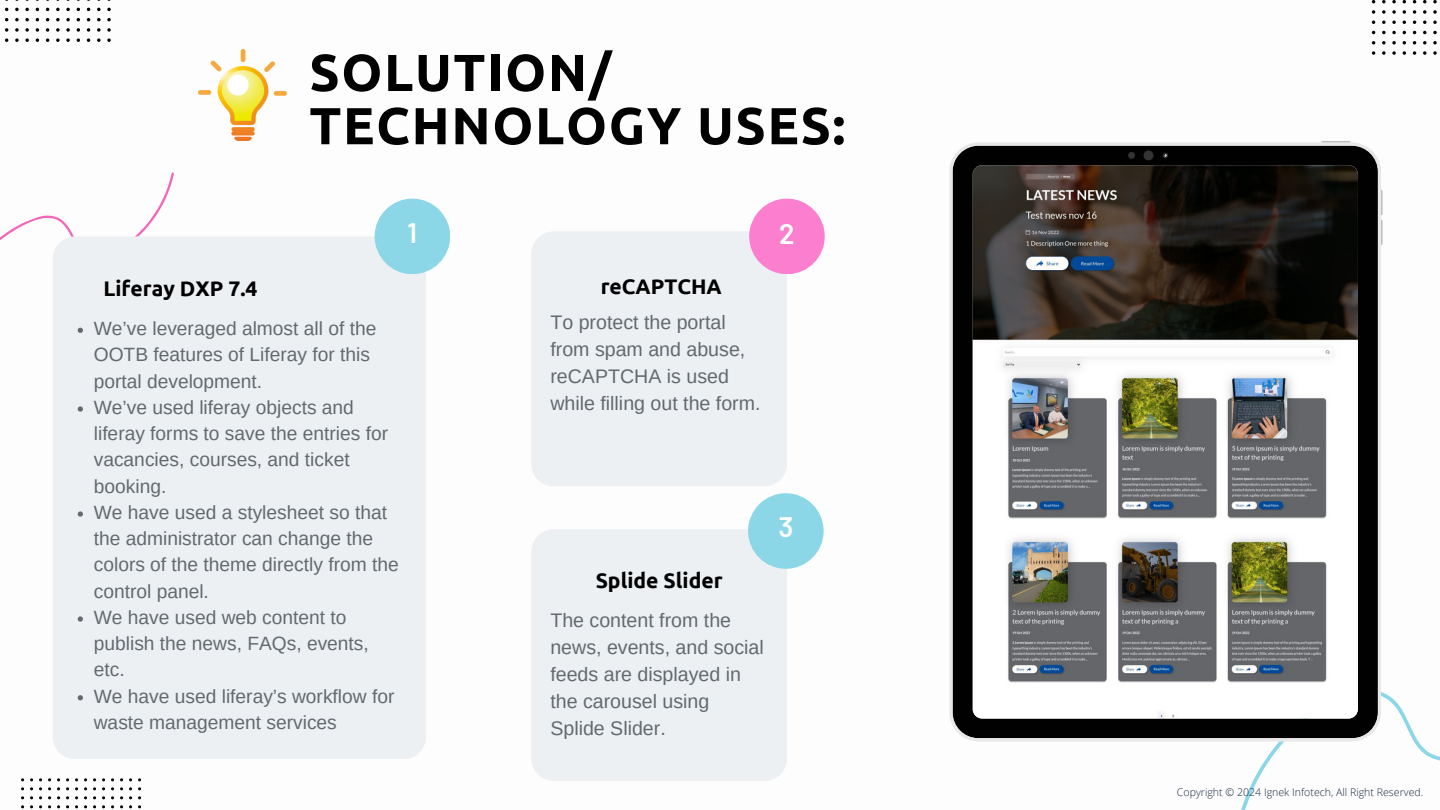
<style>
.page{position:relative;width:1440px;height:810px;background:#fff}
.page>*{position:absolute;margin:0;border:0;box-sizing:border-box;transform-origin:0 0}
.t1{font:700 52px "Ubuntu";letter-spacing:.03em;color:#000}
.t2{font:600 28.2px "Barlow";color:#fff}
.t3{font:700 21.1px "Ubuntu";color:#000}
.t4{font:19.6px/27px "Arimo";color:#63696f}
.t5{font:19.2px/26.2px "Arimo";color:#63696f}
.t6{font:300 10.6px "Open Sans";color:#142740}
</style>
<div class="page">
<div style="left:531px;top:231px;width:256px;height:255px;background:#ecf0f3;border-radius:23px"></div>
<div style="left:531px;top:529px;width:256px;height:252px;background:#ecf0f3;border-radius:23px"></div>
<div style="left:748px;top:493px;width:76px;height:76px;background:#8cd7e7;border-radius:50%"></div>
<div style="left:749px;top:199px;width:76px;height:75px;background:#fc7ecf;border-radius:50%"></div>
<svg style="left:0;top:172px;width:174px;height:82px"></svg>
<svg style="left:5px;top:28px;width:3px;height:4px"></svg>
<svg style="left:5px;top:38px;width:3px;height:4px"></svg>
<svg style="left:15px;top:8px;width:4px;height:3px"></svg>
<svg style="left:15px;top:18px;width:4px;height:3px"></svg>
<svg style="left:15px;top:28px;width:4px;height:4px"></svg>
<svg style="left:15px;top:38px;width:4px;height:4px"></svg>
<svg style="left:25px;top:8px;width:4px;height:3px"></svg>
<svg style="left:25px;top:18px;width:4px;height:3px"></svg>
<svg style="left:25px;top:28px;width:4px;height:4px"></svg>
<svg style="left:25px;top:38px;width:4px;height:4px"></svg>
<svg style="left:36px;top:28px;width:3px;height:4px"></svg>
<svg style="left:36px;top:38px;width:3px;height:4px"></svg>
<svg style="left:46px;top:28px;width:3px;height:4px"></svg>
<svg style="left:46px;top:38px;width:3px;height:4px"></svg>
<svg style="left:56px;top:8px;width:4px;height:3px"></svg>
<svg style="left:56px;top:18px;width:4px;height:3px"></svg>
<svg style="left:56px;top:28px;width:4px;height:4px"></svg>
<svg style="left:56px;top:38px;width:4px;height:4px"></svg>
<svg style="left:66px;top:8px;width:4px;height:3px"></svg>
<svg style="left:66px;top:18px;width:4px;height:3px"></svg>
<svg style="left:66px;top:28px;width:4px;height:4px"></svg>
<svg style="left:66px;top:38px;width:4px;height:4px"></svg>
<svg style="left:77px;top:28px;width:3px;height:4px"></svg>
<svg style="left:77px;top:38px;width:3px;height:4px"></svg>
<svg style="left:87px;top:28px;width:3px;height:4px"></svg>
<svg style="left:87px;top:38px;width:3px;height:4px"></svg>
<svg style="left:97px;top:8px;width:4px;height:3px"></svg>
<svg style="left:97px;top:18px;width:4px;height:3px"></svg>
<svg style="left:97px;top:28px;width:4px;height:4px"></svg>
<svg style="left:97px;top:38px;width:4px;height:4px"></svg>
<svg style="left:107px;top:8px;width:4px;height:3px"></svg>
<svg style="left:107px;top:18px;width:4px;height:3px"></svg>
<svg style="left:107px;top:28px;width:4px;height:4px"></svg>
<svg style="left:107px;top:38px;width:4px;height:4px"></svg>
<svg style="left:1241px;top:692px;width:199px;height:118px"></svg>
<svg style="left:1372px;top:10px;width:3px;height:4px"></svg>
<svg style="left:1372px;top:51px;width:3px;height:4px"></svg>
<svg style="left:1382px;top:0;width:4px;height:3px"></svg>
<svg style="left:1382px;top:10px;width:4px;height:4px"></svg>
<svg style="left:1382px;top:21px;width:4px;height:3px"></svg>
<svg style="left:1382px;top:31px;width:4px;height:3px"></svg>
<svg style="left:1382px;top:41px;width:4px;height:3px"></svg>
<svg style="left:1382px;top:51px;width:4px;height:4px"></svg>
<svg style="left:1392px;top:0;width:4px;height:3px"></svg>
<svg style="left:1392px;top:10px;width:4px;height:4px"></svg>
<svg style="left:1392px;top:21px;width:4px;height:3px"></svg>
<svg style="left:1392px;top:31px;width:4px;height:3px"></svg>
<svg style="left:1392px;top:41px;width:4px;height:3px"></svg>
<svg style="left:1392px;top:51px;width:4px;height:4px"></svg>
<svg style="left:1403px;top:10px;width:3px;height:4px"></svg>
<svg style="left:1403px;top:51px;width:3px;height:4px"></svg>
<svg style="left:1413px;top:10px;width:3px;height:4px"></svg>
<svg style="left:1413px;top:51px;width:3px;height:4px"></svg>
<svg style="left:1423px;top:10px;width:3px;height:4px"></svg>
<svg style="left:1423px;top:51px;width:3px;height:4px"></svg>
<svg style="left:1433px;top:0;width:4px;height:3px"></svg>
<svg style="left:1433px;top:10px;width:4px;height:4px"></svg>
<svg style="left:1433px;top:21px;width:4px;height:3px"></svg>
<svg style="left:1433px;top:31px;width:4px;height:3px"></svg>
<svg style="left:1433px;top:41px;width:4px;height:3px"></svg>
<svg style="left:1433px;top:51px;width:4px;height:4px"></svg>
<img style="left:199px;top:49px;width:88px;height:92px">
<div style="left:53px;top:236px;width:373px;height:523px;background:#ecf0f3;border-radius:23px"></div>
<div style="left:375px;top:199px;width:75px;height:75px;background:#8cd7e7;border-radius:50%"></div>
<svg style="left:949px;top:142px;width:432px;height:600px;background:#2b2b2b"></svg>
<img style="left:973px;top:165px;width:385px;height:554px;border-radius:9px">
<div style="left:1128px;top:152px;width:7px;height:7px;background:#333;border-radius:50%"></div>
<div style="left:1144px;top:150px;width:10px;height:10px;background:#333;border-radius:50%"></div>
<svg style="left:1163px;top:153px;width:5px;height:5px"></svg>
<svg style="left:1381px;top:190px;width:2px;height:55px"></svg>
<svg style="left:1321px;top:141px;width:30px;height:1px"></svg>
<svg style="left:78px;top:328px;width:5px;height:5px"></svg>
<svg style="left:78px;top:406px;width:5px;height:6px"></svg>
<svg style="left:78px;top:511px;width:5px;height:6px"></svg>
<svg style="left:78px;top:616px;width:5px;height:6px"></svg>
<svg style="left:78px;top:695px;width:5px;height:5px"></svg>
<p class="t1" style="left:309px;top:43px;width:304px">SOLUTION/</p>
<p class="t1" style="left:309px;top:96px;width:537px">TECHNOLOGY USES:</p>
<p class="t2" style="left:408px;top:215px;width:11px">1</p>
<p class="t3" style="left:104px;top:276px;width:156px">Liferay DXP 7.4</p>
<p class="t5" style="left:94px;top:315px;width:284px">We’ve leveraged almost all of the<br>OOTB features of Liferay for this portal development.</p>
<p class="t5" style="left:94px;top:394px;width:296px">We’ve used liferay objects and liferay forms to save the entries for vacancies, courses, and ticket booking.</p>
<p class="t5" style="left:94px;top:499px;width:306px">We have used a stylesheet so that the administrator can change the colors of the theme directly from the control panel.</p>
<p class="t5" style="left:94px;top:604px;width:277px">We have used web content to publish the news, FAQs, events, etc.</p>
<p class="t5" style="left:94px;top:683px;width:302px">We have used liferay’s workflow for waste management services</p>
<p class="t3" style="left:601px;top:274px;width:123px">reCAPTCHA</p>
<p class="t4" style="left:550px;top:309px;width:212px">To protect the portal from spam and abuse, reCAPTCHA is used while filling out the form.</p>
<p class="t2" style="left:779px;top:216px;width:17px">2</p>
<p class="t3" style="left:596px;top:569px;width:128px">Splide Slider</p>
<p class="t4" style="left:550px;top:607px;width:215px">The content from the news, events, and social feeds are displayed in the carousel using<br>Splide Slider.</p>
<p class="t2" style="left:778px;top:509px;width:16px">3</p>
<p class="t6" style="left:1177px;top:784px;width:248px">Copyright © 2024 Ignek Infotech, All Right Reserved.</p>
</div>
